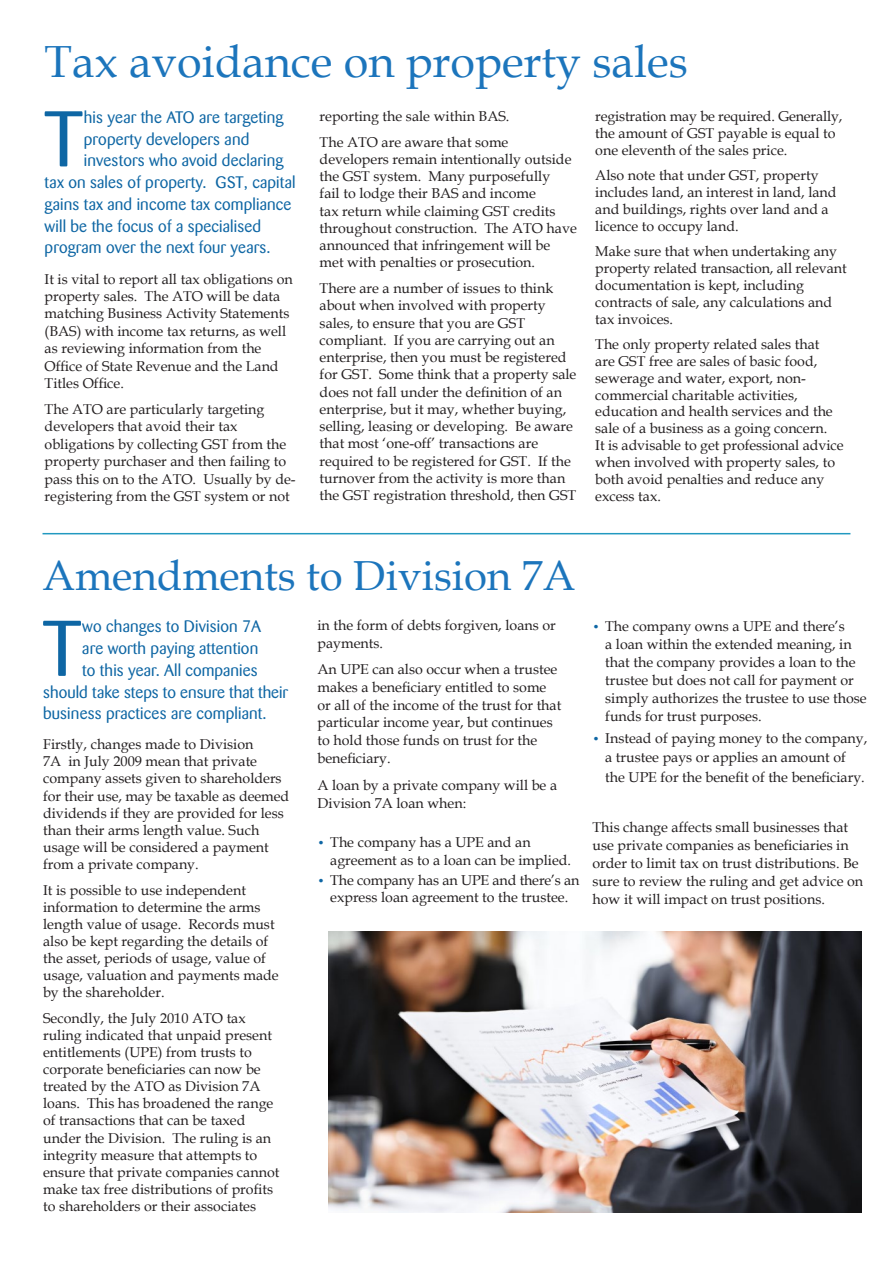
<style>
.page{position:relative;width:893px;height:1263px;background:#fff}
.page>*{position:absolute;margin:0;border:0;box-sizing:border-box;transform-origin:0 0}
.Body_Text_-_1st_Para{font:78.15px "Barmeno";color:#0e66a4}
.t1{font:45px "Book Antiqua";color:#1c75bc}
.t2{font:42px "Book Antiqua";color:#1c75bc}
.Body_Text_-_1st_Para-2{font:16.5px "Barmeno";letter-spacing:.01em;color:#0e66a4}
.Body_Text{font:14.25px/17.1px "Book Antiqua";color:#231f20}
.Body_Text_-_Bullets{font:14.25px/18px "Book Antiqua";color:#231f20}
.s1{font-size:12px;color:#0e66a4}
</style>
<div class="page">
<hr style="left:43px;top:533px;width:807px;height:1px;background:#2199c0">
<img style="left:328px;top:931px;width:533px;height:282px">
<p class="t1" style="left:45px;top:31px;width:645px">Tax avoidance on property sales</p>
<p class="Body_Text_-_1st_Para" style="left:44px;top:94px;width:41px">T</p>
<p class="Body_Text_-_1st_Para-2" style="left:84px;top:108px;width:201px">his year the ATO are targeting</p>
<p class="Body_Text" style="left:320px;top:107px;width:191px">reporting the sale within BAS.</p>
<p class="Body_Text" style="left:320px;top:133px;width:259px">The ATO are aware that some developers remain intentionally outside the GST system. Many purposefully<br>fail to lodge their BAS and income<br>tax return while claiming GST credits throughout construction. The ATO have announced that infringement will be met with penalties or prosecution.</p>
<p class="Body_Text" style="left:320px;top:279px;width:258px">There are a number of issues to think about when involved with property sales, to ensure that you are GST compliant. If you are carrying out an enterprise, then you must be registered for GST. Some think that a property sale does not fall under the definition of an enterprise, but it may, whether buying, selling, leasing or developing. Be aware that most ‘one-off’ transactions are required to be registered for GST. If the turnover from the activity is more than the GST registration threshold, then GST</p>
<p class="Body_Text" style="left:595px;top:107px;width:249px">registration may be required. Generally, the amount of GST payable is equal to one eleventh of the sales price.</p>
<p class="Body_Text" style="left:595px;top:166px;width:243px">Also note that under GST, property includes land, an interest in land, land and buildings, rights over land and a licence to occupy land.</p>
<p class="Body_Text" style="left:595px;top:242px;width:253px">Make sure that when undertaking any property related transaction, all relevant documentation is kept, including contracts of sale, any calculations and tax invoices.</p>
<p class="Body_Text" style="left:595px;top:335px;width:250px">The only property related sales that<br>are GST free are sales of basic food, sewerage and water, export, non&shy;commercial charitable activities, education and health services and the sale of a business as a going concern.<br>It is advisable to get professional advice when involved with property sales, to both avoid penalties and reduce any excess tax.</p>
<p class="Body_Text_-_1st_Para-2" style="left:84px;top:129px;width:167px">property developers and</p>
<p class="Body_Text_-_1st_Para-2" style="left:84px;top:151px;width:201px">investors who avoid declaring</p>
<p class="Body_Text_-_1st_Para-2" style="left:45px;top:173px;width:253px">tax on sales of property. GST, capital</p>
<p class="Body_Text_-_1st_Para-2" style="left:45px;top:195px;width:248px">gains tax and income tax compliance</p>
<p class="Body_Text_-_1st_Para-2" style="left:45px;top:216px;width:218px">will be the focus of a specialised</p>
<p class="Body_Text_-_1st_Para-2" style="left:45px;top:238px;width:227px">program over the next four years.</p>
<p class="Body_Text" style="left:45px;top:270px;width:250px">It is vital to report all tax obligations on property sales. The ATO will be data matching Business Activity Statements (BAS) with income tax returns, as well as reviewing information from the Office of State Revenue and the Land Titles Office.</p>
<p class="Body_Text" style="left:45px;top:400px;width:252px">The ATO are particularly targeting developers that avoid their tax obligations by collecting GST from the property purchaser and then failing to pass this on to the ATO. Usually by de&shy;registering from the GST system or not</p>
<p class="t2" style="left:43px;top:546px;width:535px">Amendments to Division 7A</p>
<p class="Body_Text_-_1st_Para" style="left:42px;top:604px;width:41px">T</p>
<p class="Body_Text_-_1st_Para-2" style="left:82px;top:617px;width:180px">wo changes to Division 7A</p>
<p class="Body_Text" style="left:317px;top:616px;width:240px;line-height:18px">in the form of debts forgiven, loans or payments.</p>
<p class="Body_Text" style="left:317px;top:660px;width:245px;line-height:17.7px">An UPE can also occur when a trustee makes a beneficiary entitled to some or all of the income of the trust for that particular income year, but continues to hold those funds on trust for the beneficiary.</p>
<p class="Body_Text" style="left:317px;top:775px;width:241px;line-height:18px">A loan by a private company will be a<br>Division 7A loan when:</p>
<p class="Body_Text_-_Bullets" style="left:330px;top:833px;width:242px;text-indent:-13px"><span class="s1">•</span> The company has a UPE and an agreement as to a loan can be implied.</p>
<p class="Body_Text_-_Bullets" style="left:317px;top:871px;width:264px;text-align:center"><span class="s1">•</span> The company has an UPE and there’s an express loan agreement to the trustee.</p>
<p class="Body_Text_-_1st_Para-2" style="left:82px;top:639px;width:177px">are worth paying attention</p>
<p class="Body_Text_-_1st_Para-2" style="left:82px;top:661px;width:177px">to this year. All companies</p>
<p class="Body_Text_-_1st_Para-2" style="left:43px;top:682px;width:246px">should take steps to ensure that their</p>
<p class="Body_Text_-_1st_Para-2" style="left:43px;top:704px;width:225px">business practices are compliant.</p>
<p class="Body_Text" style="left:43px;top:735px;width:248px">Firstly, changes made to Division<br>7A in July 2009 mean that private company assets given to shareholders for their use, may be taxable as deemed dividends if they are provided for less than their arms length value. Such usage will be considered a payment from a private company.</p>
<p class="Body_Text" style="left:43px;top:881px;width:237px">It is possible to use independent information to determine the arms length value of usage. Records must also be kept regarding the details of the asset, periods of usage, value of usage, valuation and payments made by the shareholder.</p>
<p class="Body_Text" style="left:43px;top:1009px;width:238px">Secondly, the July 2010 ATO tax ruling indicated that unpaid present entitlements (UPE) from trusts to corporate beneficiaries can now be treated by the ATO as Division 7A loans. This has broadened the range of transactions that can be taxed under the Division. The ruling is an integrity measure that attempts to ensure that private companies cannot make tax free distributions of profits to shareholders or their associates</p>
<p class="Body_Text_-_Bullets" style="left:605px;top:617px;width:263px;text-indent:-13px"><span class="s1">•</span> The company owns a UPE and there’s<br>a loan within the extended meaning, in that the company provides a loan to the trustee but does not call for payment or simply authorizes the trustee to use those funds for trust purposes.</p>
<p class="Body_Text_-_Bullets" style="left:605px;top:728px;width:264px;line-height:19.5px;text-indent:-13px"><span class="s1">•</span> Instead of paying money to the company, a trustee pays or applies an amount of the UPE for the benefit of the beneficiary.</p>
<p class="Body_Text" style="left:592px;top:817px;width:272px;line-height:18px">This change affects small businesses that use private companies as beneficiaries in order to limit tax on trust distributions. Be sure to review the ruling and get advice on how it will impact on trust positions.</p>
</div>
